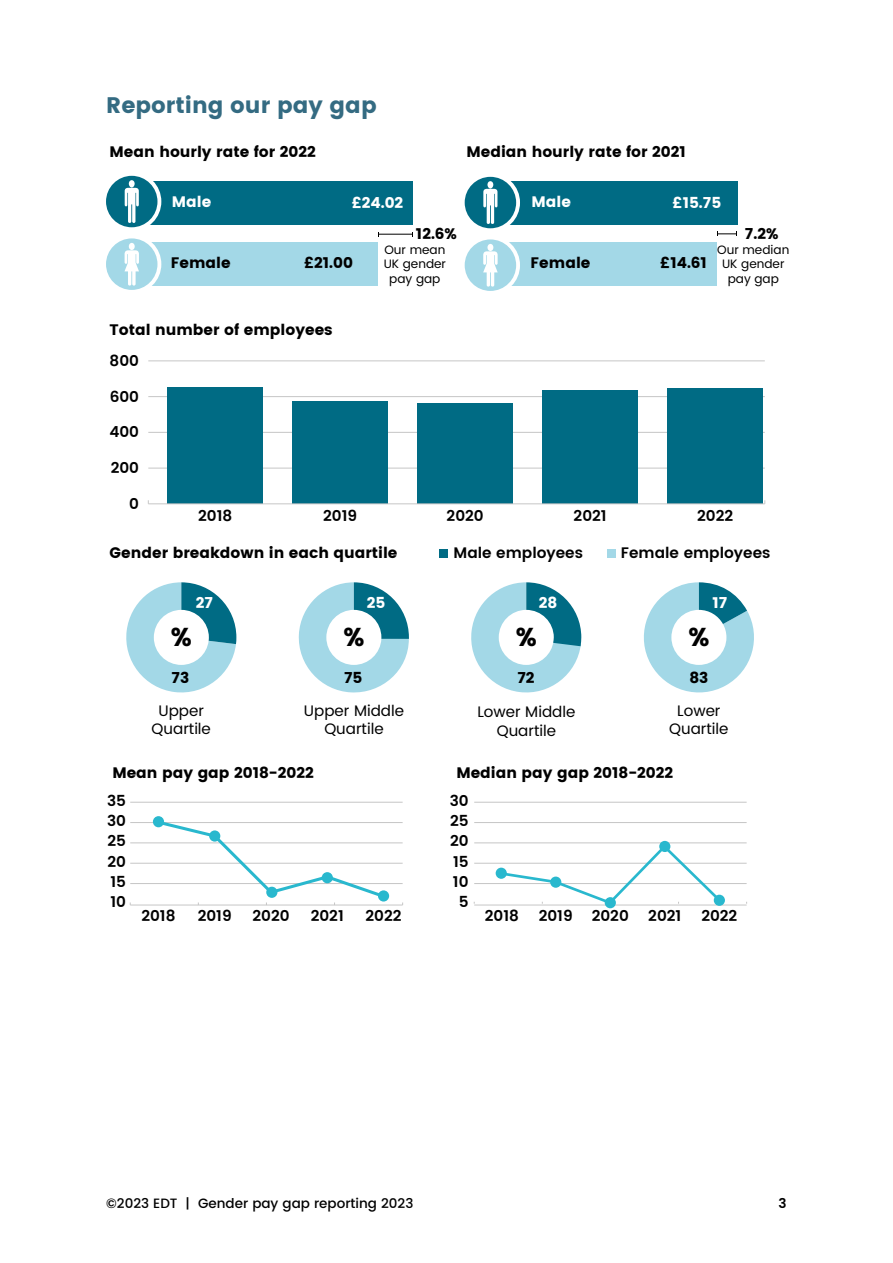
<style>
.page{position:relative;width:893px;height:1263px;background:#fff}
.page>*{position:absolute;margin:0;border:0;box-sizing:border-box;transform-origin:0 0}
.t1{font:700 25.8px "Poppins";color:#000}
.t2{font:700 22.5px "Poppins";color:#346b82}
.t3{font:700 15.15px "Poppins";color:#000}
.t4{font:600 15.15px "Poppins";color:#000}
.t5{font:15.15px/18.3px "Poppins";color:#000;text-align:center}
.t6{font:700 15.15px "Poppins";color:#fff}
.t7{font:500 13.5px "Poppins";color:#000}
.t8{font:600 13.5px "Poppins";color:#000}
.t9{font:12.15px/14.5px "Poppins";color:#000;text-align:center}
</style>
<div class="page">
<svg style="left:126px;top:582px;width:110px;height:111px"></svg>
<svg style="left:471px;top:582px;width:110px;height:111px"></svg>
<svg style="left:298px;top:582px;width:111px;height:111px"></svg>
<svg style="left:643px;top:582px;width:111px;height:111px"></svg>
<div style="left:503px;top:242px;width:214px;height:43px;background:#a3d8e7"></div>
<div style="left:503px;top:182px;width:234px;height:43px;background:#006b84"></div>
<div style="left:148px;top:242px;width:230px;height:43px;background:#a3d8e7"></div>
<div style="left:148px;top:182px;width:265px;height:43px;background:#006b84"></div>
<hr style="left:148px;top:468px;width:617px;height:1px;background:#c6c6c6">
<hr style="left:148px;top:432px;width:617px;height:1px;background:#c6c6c6">
<hr style="left:148px;top:396px;width:617px;height:1px;background:#c6c6c6">
<hr style="left:148px;top:361px;width:617px;height:1px;background:#c6c6c6">
<div style="left:607px;top:549px;width:8px;height:9px;background:#a3d8e7"></div>
<div style="left:439px;top:549px;width:9px;height:9px;background:#006b84"></div>
<div style="left:543px;top:390px;width:95px;height:114px;background:#006b84"></div>
<div style="left:667px;top:388px;width:96px;height:116px;background:#006b84"></div>
<div style="left:418px;top:403px;width:95px;height:101px;background:#006b84"></div>
<div style="left:293px;top:401px;width:95px;height:103px;background:#006b84"></div>
<div style="left:168px;top:387px;width:95px;height:117px;background:#006b84"></div>
<hr style="left:148px;top:504px;width:617px;height:1px;background:#c6c6c6">
<div style="left:463px;top:237px;width:55px;height:56px;background:#a3d8e7;border-radius:50%"></div>
<div style="left:461px;top:236px;width:59px;height:59px;border:4px solid #fff;border-radius:50%"></div>
<div style="left:463px;top:175px;width:55px;height:55px;background:#006b84;border-radius:50%"></div>
<div style="left:461px;top:173px;width:59px;height:59px;border:4px solid #fff;border-radius:50%"></div>
<svg style="left:483px;top:181px;width:14px;height:43px"></svg>
<svg style="left:483px;top:244px;width:15px;height:43px"></svg>
<hr style="left:378px;top:234px;width:35px;height:1px;background:#000">
<svg style="left:717px;top:231px;width:20px;height:5px"></svg>
<div style="left:104px;top:174px;width:55px;height:55px;background:#006b84;border-radius:50%"></div>
<div style="left:102px;top:172px;width:59px;height:59px;border:4px solid #fff;border-radius:50%"></div>
<svg style="left:125px;top:180px;width:14px;height:43px"></svg>
<div style="left:104px;top:236px;width:55px;height:56px;background:#a3d8e7;border-radius:50%"></div>
<div style="left:102px;top:235px;width:59px;height:59px;border:4px solid #fff;border-radius:50%"></div>
<svg style="left:124px;top:243px;width:15px;height:43px"></svg>
<hr style="left:130px;top:883px;width:273px;height:1px;background:#c6c6c6">
<hr style="left:130px;top:863px;width:273px;height:1px;background:#c6c6c6">
<hr style="left:130px;top:843px;width:273px;height:1px;background:#c6c6c6">
<hr style="left:130px;top:822px;width:273px;height:1px;background:#c6c6c6">
<hr style="left:130px;top:802px;width:273px;height:1px;background:#c6c6c6">
<hr style="left:130px;top:905px;width:273px;height:1px;background:#c6c6c6">
<svg style="left:153px;top:816px;width:11px;height:11px"></svg>
<div style="left:378px;top:890px;width:11px;height:11px;background:#29b8ce;border-radius:50%"></div>
<svg style="left:155px;top:818px;width:232px;height:87px"></svg>
<hr style="left:474px;top:883px;width:273px;height:1px;background:#c6c6c6">
<hr style="left:474px;top:863px;width:273px;height:1px;background:#c6c6c6">
<hr style="left:474px;top:843px;width:273px;height:1px;background:#c6c6c6">
<hr style="left:474px;top:822px;width:273px;height:1px;background:#c6c6c6">
<hr style="left:474px;top:802px;width:273px;height:1px;background:#c6c6c6">
<hr style="left:474px;top:905px;width:273px;height:1px;background:#c6c6c6">
<svg style="left:498px;top:843px;width:225px;height:63px"></svg>
<div style="left:496px;top:868px;width:11px;height:11px;background:#29b8ce;border-radius:50%"></div>
<div style="left:550px;top:876px;width:11px;height:12px;background:#29b8ce;border-radius:50%"></div>
<div style="left:605px;top:897px;width:11px;height:11px;background:#29b8ce;border-radius:50%"></div>
<div style="left:659px;top:841px;width:11px;height:11px;background:#29b8ce;border-radius:50%"></div>
<div style="left:714px;top:895px;width:11px;height:11px;background:#29b8ce;border-radius:50%"></div>
<h2 class="t2" style="left:106px;top:92px;width:272px">Reporting our pay gap</h2>
<p class="t3" style="left:110px;top:143px;width:208px">Mean hourly rate for 2022</p>
<p class="t3" style="left:466px;top:143px;width:221px">Median hourly rate for 2021</p>
<p class="t6" style="left:172px;top:192px;width:41px">Male</p>
<p class="t3" style="left:171px;top:254px;width:61px">Female</p>
<p class="t6" style="left:352px;top:194px;width:53px">£24.02</p>
<p class="t3" style="left:416px;top:225px;width:43px">12.6%</p>
<p class="t6" style="left:532px;top:192px;width:41px">Male</p>
<p class="t6" style="left:673px;top:194px;width:50px">£15.75</p>
<p class="t3" style="left:745px;top:225px;width:35px">7.2%</p>
<p class="t3" style="left:304px;top:254px;width:50px">£21.00</p>
<p class="t9" style="left:384px;top:243px;width:64px">Our mean<br>UK gender pay gap</p>
<p class="t9" style="left:717px;top:243px;width:74px">Our median<br>UK gender pay gap</p>
<p class="t3" style="left:530px;top:254px;width:61px">Female</p>
<p class="t3" style="left:660px;top:254px;width:48px">£14.61</p>
<p class="t3" style="left:110px;top:321px;width:225px">Total number of employees</p>
<p class="t4" style="left:110px;top:349px;width:31px">800</p>
<p class="t4" style="left:110px;top:385px;width:31px">600</p>
<p class="t4" style="left:109px;top:421px;width:31px">400</p>
<p class="t4" style="left:111px;top:456px;width:30px">200</p>
<p class="t4" style="left:129px;top:492px;width:11px">0</p>
<p class="t4" style="left:198px;top:505px;width:36px">2018</p>
<p class="t4" style="left:323px;top:505px;width:36px">2019</p>
<p class="t4" style="left:447px;top:505px;width:39px">2020</p>
<p class="t4" style="left:574px;top:505px;width:35px">2021</p>
<p class="t4" style="left:697px;top:505px;width:38px">2022</p>
<p class="t3" style="left:110px;top:544px;width:289px">Gender breakdown in each quartile</p>
<p class="t4" style="left:453px;top:541px;width:131px">Male employees</p>
<p class="t4" style="left:621px;top:541px;width:151px">Female employees</p>
<p class="t6" style="left:196px;top:594px;width:19px">27</p>
<p class="t6" style="left:367px;top:594px;width:20px">25</p>
<p class="t6" style="left:539px;top:594px;width:20px">28</p>
<p class="t6" style="left:712px;top:594px;width:16px">17</p>
<h1 class="t1" style="left:171px;top:622px;width:23px">%</h1>
<h1 class="t1" style="left:343px;top:622px;width:23px">%</h1>
<h1 class="t1" style="left:516px;top:622px;width:23px">%</h1>
<h1 class="t1" style="left:688px;top:622px;width:23px">%</h1>
<p class="t3" style="left:172px;top:669px;width:19px">73</p>
<p class="t3" style="left:344px;top:669px;width:20px">75</p>
<p class="t3" style="left:517px;top:669px;width:19px">72</p>
<p class="t3" style="left:689px;top:669px;width:21px">83</p>
<p class="t5" style="left:152px;top:702px;width:61px">Upper<br>Quartile</p>
<p class="t5" style="left:304px;top:702px;width:102px">Upper Middle<br>Quartile</p>
<p class="t5" style="left:477px;top:703px;width:99px">Lower Middle<br>Quartile</p>
<p class="t5" style="left:669px;top:702px;width:61px">Lower<br>Quartile</p>
<p class="t3" style="left:112px;top:763px;width:203px">Mean pay gap 2018-2022</p>
<p class="t3" style="left:456px;top:763px;width:218px">Median pay gap 2018-2022</p>
<p class="t4" style="left:107px;top:789px;width:20px">35</p>
<p class="t4" style="left:450px;top:789px;width:20px">30</p>
<p class="t4" style="left:107px;top:809px;width:20px">30</p>
<p class="t4" style="left:450px;top:809px;width:20px">25</p>
<p class="t4" style="left:107px;top:830px;width:20px">25</p>
<p class="t4" style="left:450px;top:830px;width:20px">20</p>
<p class="t4" style="left:107px;top:850px;width:20px">20</p>
<p class="t4" style="left:453px;top:850px;width:17px">15</p>
<p class="t4" style="left:110px;top:870px;width:17px">15</p>
<p class="t4" style="left:453px;top:870px;width:17px">10</p>
<p class="t4" style="left:110px;top:891px;width:17px">10</p>
<p class="t4" style="left:141px;top:904px;width:36px">2018</p>
<p class="t4" style="left:198px;top:904px;width:36px">2019</p>
<p class="t4" style="left:252px;top:904px;width:39px">2020</p>
<p class="t4" style="left:311px;top:904px;width:35px">2021</p>
<p class="t4" style="left:366px;top:904px;width:38px">2022</p>
<p class="t4" style="left:459px;top:891px;width:11px">5</p>
<p class="t4" style="left:485px;top:904px;width:36px">2018</p>
<p class="t4" style="left:539px;top:904px;width:92px">2019 2020</p>
<p class="t4" style="left:648px;top:904px;width:35px">2021</p>
<p class="t4" style="left:701px;top:904px;width:38px">2022</p>
<p class="t7" style="left:106px;top:1193px;width:309px">©2023 EDT | Gender pay gap reporting 2023</p>
<p class="t8" style="left:779px;top:1193px;width:10px">3</p>
</div>
